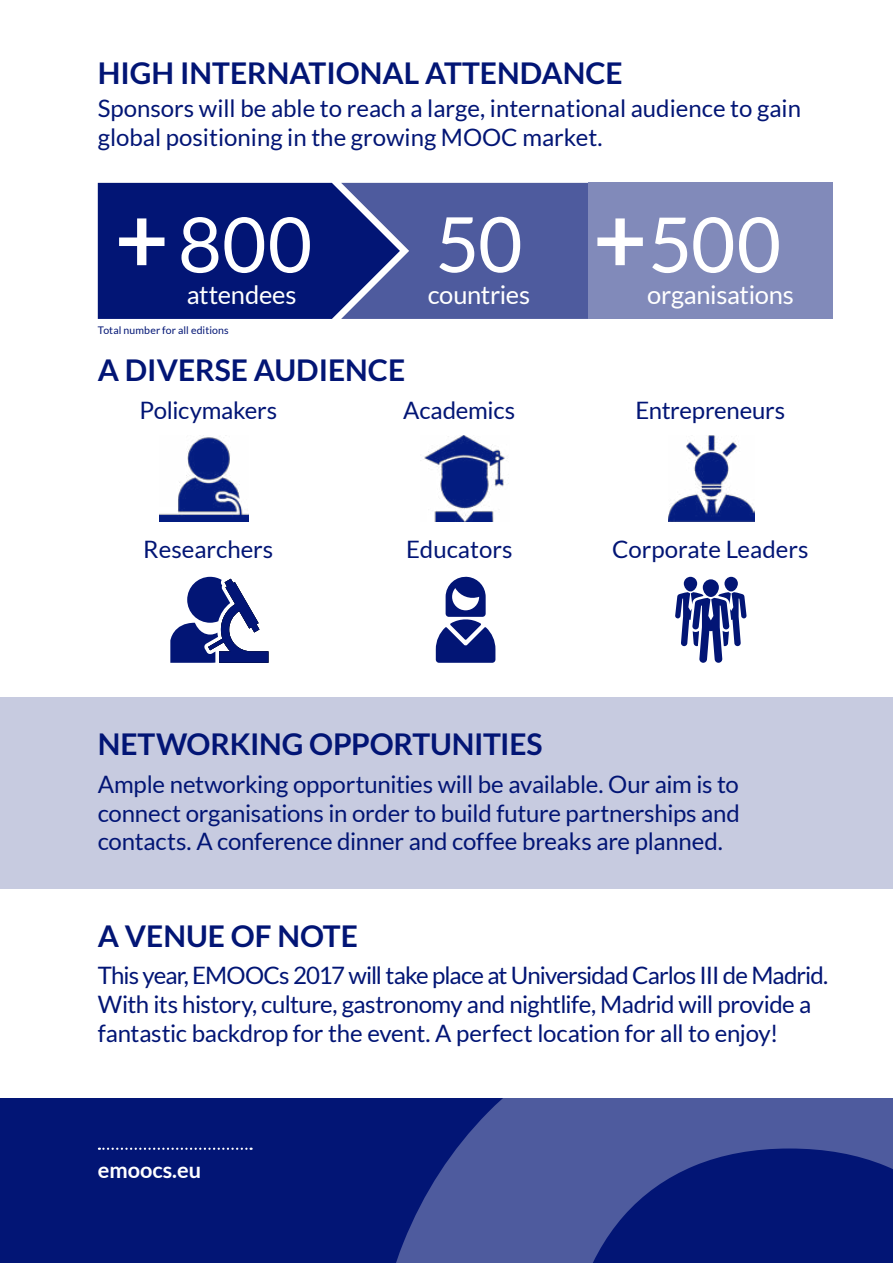
<style>
.page{position:relative;width:893px;height:1263px;background:#fff}
.page>*{position:absolute;margin:0;border:0;box-sizing:border-box;transform-origin:0 0}
.t1{font:76.5px "Lato";color:#fff}
.t2{font:700 30px "Lato";color:#021575}
.t3{font:25.5px "Lato";letter-spacing:-.01em;color:#fff}
.t4{font:24px/28.8px "Lato";letter-spacing:-.01em;color:#021575}
.t5{font:700 21.75px "Lato";color:#fff}
.t6{font:10.5px "Lato";letter-spacing:.01em;color:#021575}
.s1{font-weight:700;font-size:93px}
</style>
<div class="page">
<svg style="left:98px;top:183px;width:490px;height:136px;background:#273789"></svg>
<div style="left:588px;top:183px;width:244px;height:136px;background:#818aba"></div>
<div style="left:0;top:1098px;width:892px;height:165px;background:#021575"></div>
<svg style="left:396px;top:1098px;width:496px;height:165px;fill:#4e5b9e"></svg>
<div style="left:0;top:698px;width:893px;height:191px;background:#c7cbe0"></div>
<svg style="left:99px;top:1147px;width:153px;height:3px"></svg>
<img style="left:160px;top:437px;width:88px;height:85px">
<img style="left:668px;top:436px;width:86px;height:86px">
<svg style="left:436px;top:576px;width:59px;height:87px"></svg>
<img style="left:420px;top:436px;width:85px;height:86px">
<div style="left:684px;top:577px;width:13px;height:14px;background:#021575;border-radius:50%"></div>
<div style="left:724px;top:577px;width:14px;height:14px;background:#021575;border-radius:50%"></div>
<div style="left:703px;top:579px;width:16px;height:18px;background:#021575;border-radius:50%"></div>
<svg style="left:675px;top:592px;width:72px;height:71px"></svg>
<svg style="left:170px;top:577px;width:98px;height:86px"></svg>
<p class="t2" style="left:98px;top:56px;width:526px">HIGH INTERNATIONAL ATTENDANCE</p>
<p class="t4" style="left:98px;top:94px;width:705px">Sponsors will be able to reach a large, international audience to gain global positioning in the growing MOOC market.</p>
<h1 class="t1" style="left:435px;top:202px;width:89px">50</h1>
<h1 class="t1" style="left:115px;top:202px;width:199px"><span class="s1">+</span>800</h1>
<h1 class="t1" style="left:593px;top:202px;width:189px"><span class="s1">+</span>500</h1>
<p class="t3" style="left:187px;top:280px;width:111px">attendees</p>
<p class="t3" style="left:428px;top:280px;width:104px">countries</p>
<p class="t3" style="left:647px;top:280px;width:148px">organisations</p>
<p class="t6" style="left:98px;top:324px;width:132px">Total number for all editions</p>
<p class="t2" style="left:98px;top:353px;width:309px">A DIVERSE AUDIENCE</p>
<p class="t4" style="left:140px;top:395px;width:139px">Policymakers</p>
<p class="t4" style="left:403px;top:395px;width:113px">Academics</p>
<p class="t4" style="left:635px;top:395px;width:151px">Entrepreneurs</p>
<p class="t4" style="left:143px;top:535px;width:132px">Researchers</p>
<p class="t4" style="left:406px;top:535px;width:108px">Educators</p>
<p class="t4" style="left:612px;top:535px;width:198px">Corporate Leaders</p>
<p class="t2" style="left:98px;top:727px;width:446px">NETWORKING OPPORTUNITIES</p>
<p class="t4" style="left:98px;top:769px;width:643px;text-align:justify">Ample networking opportunities will be available. Our aim is to connect organisations in order to build future partnerships and contacts. A conference dinner and coffee breaks are planned.</p>
<p class="t2" style="left:98px;top:919px;width:262px">A VENUE OF NOTE</p>
<p class="t4" style="left:98px;top:961px;width:732px">This year, EMOOCs 2017 will take place at Universidad Carlos III de Madrid.<br>With its history, culture, gastronomy and nightlife, Madrid will provide a fantastic backdrop for the event. A perfect location for all to enjoy!</p>
<p class="t5" style="left:98px;top:1157px;width:105px">emoocs.eu</p>
</div>
